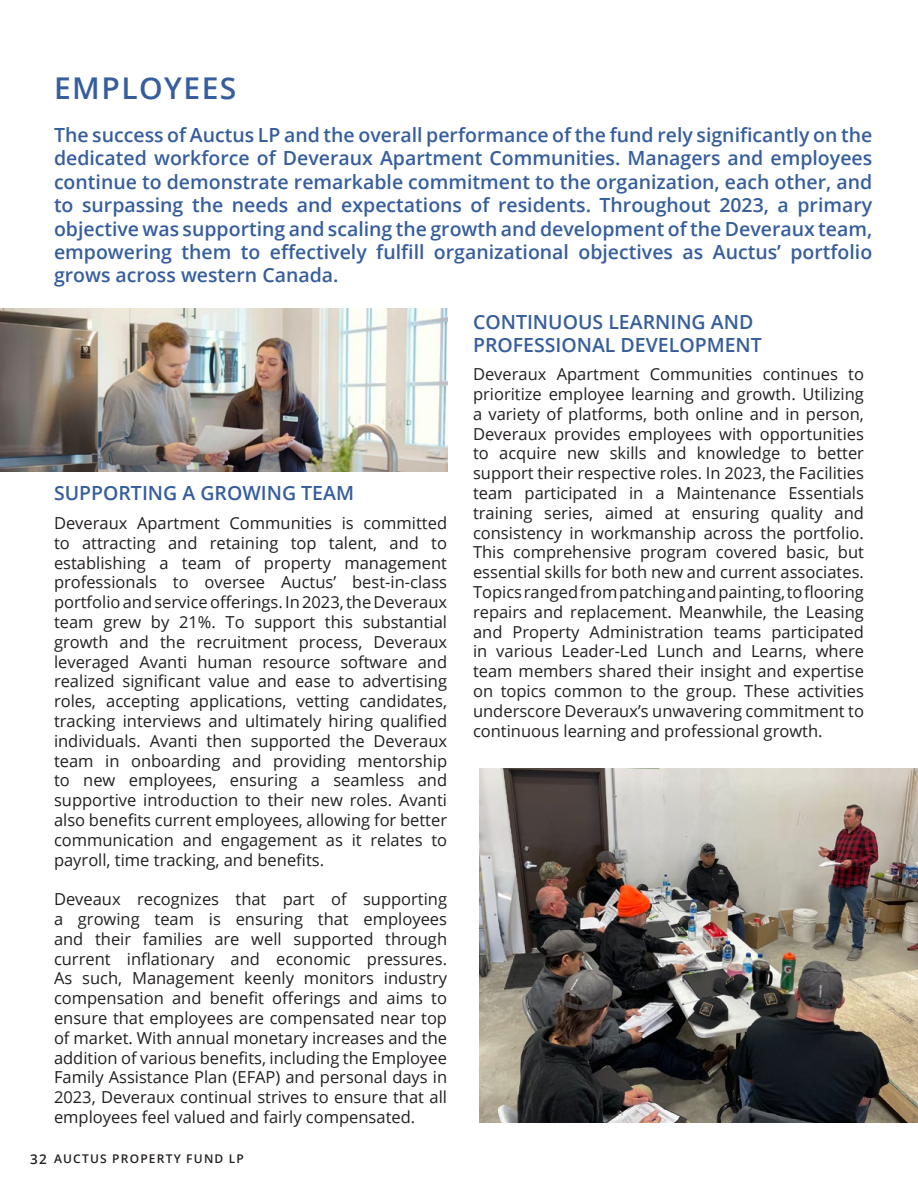
<style>
.page{position:relative;width:918px;height:1188px;background:#fff}
.page>*{position:absolute;margin:0;border:0;box-sizing:border-box;transform-origin:0 0}
.t1{font:600 30px "Open Sans";letter-spacing:.05em;color:#365e9d}
.t2{font:600 19.5px/23.4px "Open Sans";color:#365e9d;text-align:justify}
.t3{font:16.5px/19.8px "Open Sans";color:#231f20;text-align:justify}
.t4{font:600 12px "Open Sans";letter-spacing:.1em;color:#231f20}
.s1{font-size:13.5px}
</style>
<div class="page">
<img style="left:479px;top:769px;width:439px;height:354px">
<img style="left:0;top:309px;width:447px;height:162px">
<h1 class="t1" style="left:54px;top:67px;width:184px">EMPLOYEES</h1>
<p class="t2" style="left:54px;top:123px;width:820px">The success of Auctus LP and the overall performance of the fund rely significantly on the dedicated workforce of Deveraux Apartment Communities. Managers and employees continue to demonstrate remarkable commitment to the organization, each other, and to surpassing the needs and expectations of residents. Throughout 2023, a primary objective was supporting and scaling the growth and development of the Deveraux team, empowering them to effectively fulfill organizational objectives as Auctus’ portfolio grows across western Canada.</p>
<p class="t2" style="left:54px;top:481px;width:302px">SUPPORTING A GROWING TEAM</p>
<p class="t3" style="left:54px;top:513px;width:395px">Deveraux Apartment Communities is committed to attracting and retaining top talent, and to establishing a team of property management professionals to oversee Auctus’ best-in-class portfolio and service offerings. In 2023, the Deveraux team grew by 21%. To support this substantial growth and the recruitment process, Deveraux leveraged Avanti human resource software and realized significant value and ease to advertising roles, accepting applications, vetting candidates, tracking interviews and ultimately hiring qualified individuals. Avanti then supported the Deveraux team in onboarding and providing mentorship to new employees, ensuring a seamless and supportive introduction to their new roles. Avanti also benefits current employees, allowing for better communication and engagement as it relates to payroll, time tracking, and benefits.</p>
<p class="t3" style="left:54px;top:889px;width:395px">Deveaux recognizes that part of supporting a growing team is ensuring that employees and their families are well supported through current inflationary and economic pressures.<br>As such, Management keenly monitors industry compensation and benefit offerings and aims to ensure that employees are compensated near top of market. With annual monetary increases and the addition of various benefits, including the Employee Family Assistance Plan (EFAP) and personal days in 2023, Deveraux continual strives to ensure that all employees feel valued and fairly compensated.</p>
<p class="t4" style="left:30px;top:1151px;width:215px"><span class="s1">32</span> AUCTUS PROPERTY FUND LP</p>
<p class="t2" style="left:473px;top:310px;width:290px">CONTINUOUS LEARNING AND<br>PROFESSIONAL DEVELOPMENT</p>
<p class="t3" style="left:473px;top:364px;width:392px">Deveraux Apartment Communities continues to prioritize employee learning and growth. Utilizing a variety of platforms, both online and in person, Deveraux provides employees with opportunities to acquire new skills and knowledge to better support their respective roles. In 2023, the Facilities team participated in a Maintenance Essentials training series, aimed at ensuring quality and consistency in workmanship across the portfolio.<br>This comprehensive program covered basic, but essential skills for both new and current associates.<br>Topics ranged from patching and painting, to flooring repairs and replacement. Meanwhile, the Leasing and Property Administration teams participated in various Leader-Led Lunch and Learns, where team members shared their insight and expertise on topics common to the group. These activities underscore Deveraux’s unwavering commitment to continuous learning and professional growth.</p>
</div>
